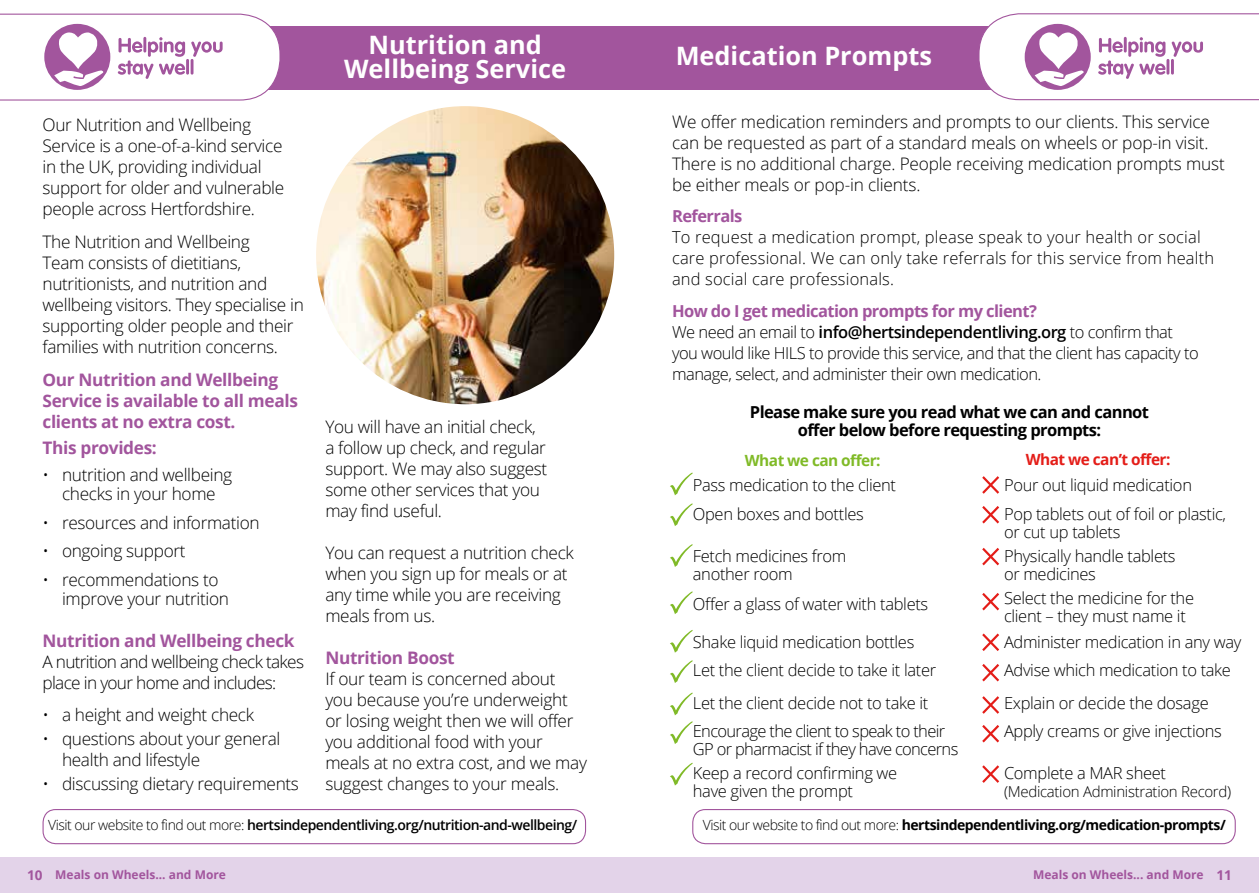
<style>
.page{position:relative;width:1259px;height:893px;background:#fff}
.page>*{position:absolute;margin:0;border:0;box-sizing:border-box;transform-origin:0 0}
.t1{font:700 25.35px/24px "Open Sans";color:#fff;text-align:center}
.t2{font:300 17.25px/21px "Open Sans";letter-spacing:-.02em;color:#000}
.t3{font:700 17.25px/21px "Open Sans";letter-spacing:-.02em;color:#a2559d}
.t4{font:300 17.25px/21px "Open Sans";letter-spacing:-.04em;color:#000}
.t5{font:300 16.5px/18px "Open Sans";letter-spacing:-.02em;color:#000}
.t6{font:300 16.5px/21px "Open Sans";letter-spacing:.01em;color:#000}
.t7{font:700 16.5px/18px "Open Sans";letter-spacing:-.035em;color:#000;text-align:center}
.t8{font:300 16.5px "Open Sans";letter-spacing:-.04em;color:#000}
.t9{font:700 16.5px "Open Sans";letter-spacing:-.035em;color:#a2559d}
.t10{font:700 15.45px "Open Sans";letter-spacing:-.035em;color:#e41d18}
.t11{font:700 15.45px "Open Sans";letter-spacing:-.035em;color:#80ba27}
.t12{font:300 15px "Open Sans";letter-spacing:-.02em;color:#000}
.t13{font:600 13.95px "Open Sans";letter-spacing:-.035em;color:#000}
.t14{font:700 13.95px "Open Sans";letter-spacing:-.035em;color:#000}
.t15{font:700 13.5px "Open Sans";color:#a2559d}
.t16{font:700 12px "Open Sans";color:#a2559d}
.s1{font-weight:700;color:#a2559d}
.s2{font-weight:600}
.s3{font-weight:300}
</style>
<div class="page">
<img style="left:316px;top:106px;width:298px;height:298px;border-radius:149px">
<div style="left:0;top:858px;width:1259px;height:35px;background:#e3d3e9"></div>
<div style="left:0;top:26px;width:1124px;height:63px;background:#a2559d"></div>
<svg style="left:0;top:14px;width:280px;height:87px"></svg>
<svg style="left:982px;top:476px;width:17px;height:18px"></svg>
<svg style="left:670px;top:472px;width:23px;height:23px"></svg>
<svg style="left:978px;top:13px;width:281px;height:87px"></svg>
<hr style="left:1166px;top:59px;width:3px;height:16px;background:#a2559d;border-radius:2px">
<hr style="left:1171px;top:59px;width:3px;height:16px;background:#a2559d;border-radius:2px">
<svg style="left:982px;top:506px;width:17px;height:17px"></svg>
<svg style="left:670px;top:503px;width:23px;height:23px"></svg>
<svg style="left:982px;top:548px;width:17px;height:17px"></svg>
<svg style="left:670px;top:544px;width:23px;height:23px"></svg>
<svg style="left:982px;top:593px;width:17px;height:17px"></svg>
<svg style="left:670px;top:591px;width:23px;height:23px"></svg>
<svg style="left:982px;top:633px;width:17px;height:18px"></svg>
<svg style="left:670px;top:630px;width:23px;height:23px"></svg>
<svg style="left:982px;top:664px;width:17px;height:17px"></svg>
<svg style="left:670px;top:660px;width:23px;height:23px"></svg>
<svg style="left:982px;top:696px;width:17px;height:18px"></svg>
<svg style="left:670px;top:692px;width:23px;height:23px"></svg>
<svg style="left:982px;top:725px;width:17px;height:17px"></svg>
<svg style="left:670px;top:721px;width:23px;height:23px"></svg>
<svg style="left:982px;top:765px;width:17px;height:18px"></svg>
<svg style="left:670px;top:763px;width:23px;height:23px"></svg>
<div style="left:43px;top:809px;width:543px;height:35px;border:1px solid #a2559d;border-radius:13px"></div>
<div style="left:692px;top:809px;width:543px;height:35px;border:1px solid #a2559d;border-radius:13px"></div>
<p class="t2" style="left:43px;top:114px;width:243px">Our Nutrition and Wellbeing<br>Service is a one-of-a-kind service in the UK, providing individual support for older and vulnerable people across Hertfordshire.</p>
<p class="t2" style="left:43px;top:231px;width:263px">The Nutrition and Wellbeing<br>Team consists of dietitians, nutritionists, and nutrition and wellbeing visitors. They specialise in supporting older people and their families with nutrition concerns.</p>
<p class="t3" style="left:43px;top:369px;width:257px">Our Nutrition and Wellbeing<br>Service is available to all meals clients at no extra cost.</p>
<p class="t3" style="left:43px;top:437px;width:116px">This provides:</p>
<p class="t2" style="left:43px;top:464px;width:191px;line-height:19.5px;text-align:center">• nutrition and wellbeing checks in your home</p>
<p class="t2" style="left:43px;top:512px;width:219px">• resources and information</p>
<p class="t2" style="left:43px;top:540px;width:145px">• ongoing support</p>
<p class="t2" style="left:62px;top:569px;width:168px;line-height:19.5px;text-indent:-19px">• recommendations to improve your nutrition</p>
<p class="t3" style="left:43px;top:630px;width:253px">Nutrition and Wellbeing check</p>
<p class="t4" style="left:43px;top:651px;width:263px">A nutrition and wellbeing check takes place in your home and includes:</p>
<p class="t2" style="left:43px;top:704px;width:213px">• a height and weight check</p>
<p class="t2" style="left:62px;top:728px;width:220px;text-indent:-19px">• questions about your general health and lifestyle</p>
<p class="t2" style="left:43px;top:773px;width:258px">• discussing dietary requirements</p>
<h1 class="t1" style="left:344px;top:32px;width:223px">Nutrition and<br>Wellbeing Service</h1>
<p class="t2" style="left:325px;top:416px;width:223px">You will have an initial check, a follow up check, and regular support. We may also suggest some other services that you may find useful.</p>
<p class="t2" style="left:325px;top:542px;width:250px">You can request a nutrition check when you sign up for meals or at any time while you are receiving meals from us.</p>
<p class="t3" style="left:325px;top:647px;width:131px">Nutrition Boost</p>
<p class="t2" style="left:325px;top:668px;width:263px">If our team is concerned about you because you’re underweight or losing weight then we will offer you additional food with your meals at no extra cost, and we may suggest changes to your meals.</p>
<h1 class="t1" style="left:675px;top:43px;width:258px">Medication Prompts</h1>
<p class="t2" style="left:672px;top:110px;width:554px">We offer medication reminders and prompts to our clients. This service can be requested as part of a standard meals on wheels or pop-in visit.<br>There is no additional charge. People receiving medication prompts must be either meals or pop-in clients.</p>
<p class="t9" style="left:672px;top:204px;width:72px">Referrals</p>
<p class="t6" style="left:672px;top:226px;width:543px">To request a medication prompt, please speak to your health or social care professional. We can only take referrals for this service from health and social care professionals.</p>
<p class="t5" style="left:672px;top:300px;width:528px;line-height:21px"><span class="s1">How do I get medication prompts for my client?<br></span>We need an email to <span class="s2">info@hertsindependentliving.org</span> to confirm that you would like HILS to provide this service, and that the client has capacity to manage, select, and administer their own medication.</p>
<p class="t7" style="left:750px;top:402px;width:401px">Please make sure you read what we can and cannot offer below before requesting prompts:</p>
<p class="t11" style="left:745px;top:449px;width:137px">What we can offer:</p>
<p class="t10" style="left:1025px;top:448px;width:146px">What we can’t offer:</p>
<p class="t5" style="left:693px;top:476px;width:205px">Pass medication to the client</p>
<p class="t5" style="left:1004px;top:476px;width:190px">Pour out liquid medication</p>
<p class="t5" style="left:693px;top:504px;width:172px">Open boxes and bottles</p>
<p class="t5" style="left:693px;top:546px;width:155px">Fetch medicines from another room</p>
<p class="t5" style="left:1004px;top:504px;width:224px">Pop tablets out of foil or plastic, or cut up tablets</p>
<p class="t5" style="left:1004px;top:546px;width:173px">Physically handle tablets or medicines</p>
<p class="t5" style="left:1004px;top:588px;width:191px">Select the medicine for the client – they must name it</p>
<p class="t5" style="left:693px;top:595px;width:237px">Offer a glass of water with tablets</p>
<p class="t5" style="left:693px;top:633px;width:223px">Shake liquid medication bottles</p>
<p class="t5" style="left:1004px;top:633px;width:239px">Administer medication in any way</p>
<p class="t5" style="left:693px;top:661px;width:245px">Let the client decide to take it later</p>
<p class="t5" style="left:1004px;top:661px;width:228px">Advise which medication to take</p>
<p class="t5" style="left:693px;top:694px;width:237px">Let the client decide not to take it</p>
<p class="t5" style="left:1004px;top:694px;width:206px">Explain or decide the dosage</p>
<p class="t8" style="left:693px;top:720px;width:254px">Encourage the client to speak to their</p>
<p class="t5" style="left:1004px;top:722px;width:219px">Apply creams or give injections</p>
<p class="t8" style="left:693px;top:738px;width:267px">GP or pharmacist if they have concerns</p>
<p class="t5" style="left:1004px;top:763px;width:164px">Complete a MAR sheet</p>
<p class="t12" style="left:1004px;top:781px;width:229px">(Medication Administration Record)</p>
<p class="t5" style="left:693px;top:763px;width:206px">Keep a record confirming we have given the prompt</p>
<p class="t13" style="left:48px;top:816px;width:531px"><span class="s3">Visit our website to find out more:</span> hertsindependentliving.org/nutrition-and-wellbeing/</p>
<p class="t14" style="left:703px;top:815px;width:524px"><span class="s3">Visit our website to find out more:</span> hertsindependentliving.org/medication-prompts/</p>
<p class="t16" style="left:55px;top:866px;width:172px">Meals on Wheels... and More</p>
<p class="t16" style="left:1033px;top:866px;width:172px">Meals on Wheels... and More</p>
<p class="t15" style="left:27px;top:865px;width:17px">10</p>
<p class="t15" style="left:1216px;top:865px;width:17px">11</p>
</div>
